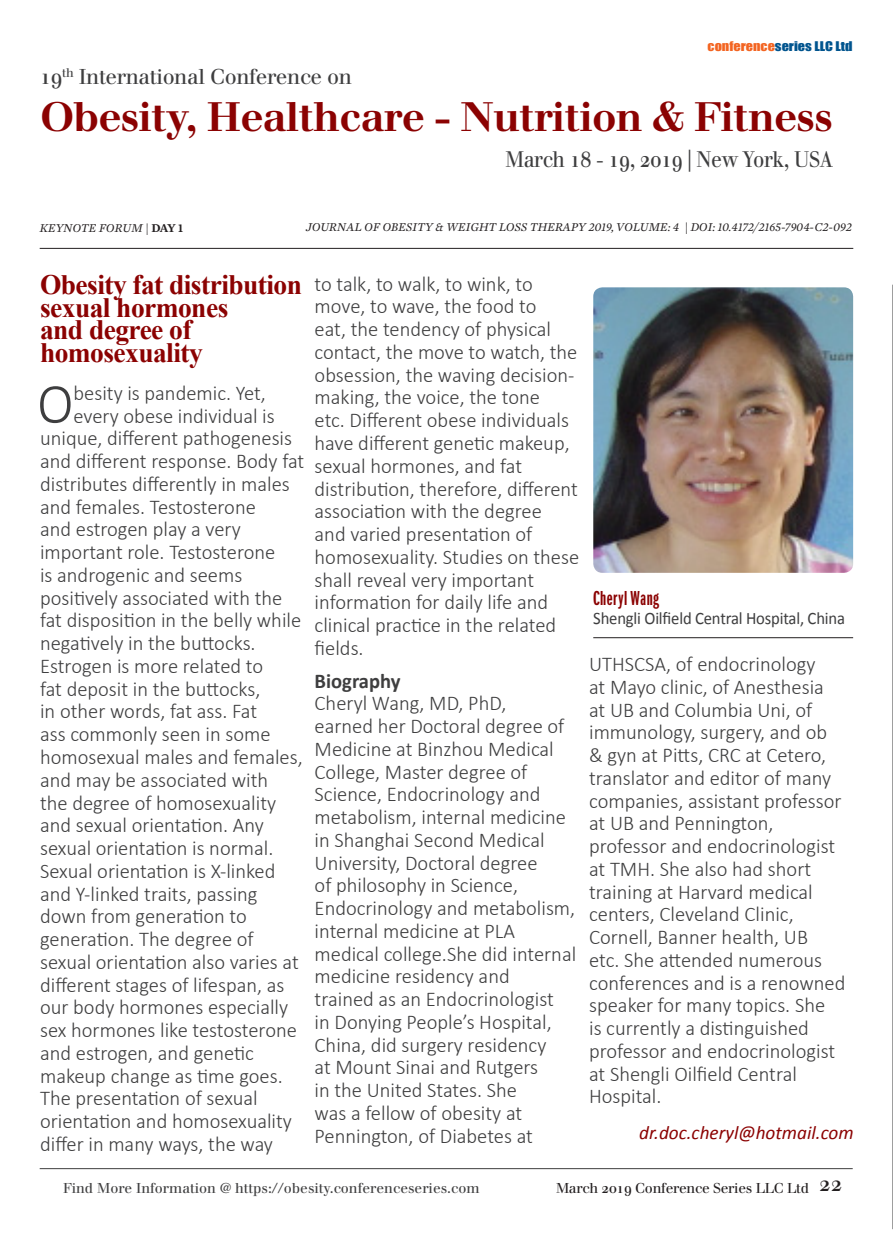
<style>
.page{position:relative;width:893px;height:1241px;background:#fff}
.page>*{position:absolute;margin:0;border:0;box-sizing:border-box;transform-origin:0 0}
.Abstract{font:300 56.88px "Calibri";color:#3e3e3f}
.t1{font:700 40.25px "Justus";letter-spacing:-.02em;color:#8b0202}
.t2{font:700 28px/22.8px "Times New Roman";letter-spacing:-.02em;color:#8b0202}
.t3{font:22.05px "Justus Oldstyle";letter-spacing:-.02em;color:#3e3e3f;scale:.9 1}
.Abstract-2{font:300 21px/22.8px "Calibri";color:#3e3e3f}
.t4{font:21px "Justus Oldstyle";letter-spacing:-.02em;color:#3e3e3f}
.t5{font:21px "ITC Franklin Gothic Std Dm X Cp";letter-spacing:.025em;color:#8b0202}
.Abstract-3{font:700 21px "Calibri";color:#3e3e3f}
.Mail_ID{font:italic 19.25px "Calibri";color:#8b0202}
.t6{font:17.5px "Calibri";letter-spacing:-.01em;color:#3e3e3f;scale:.95 1}
.t7{font:14px "Justus Oldstyle";color:#3e3e3f}
.t8{font:14px "Justus Oldstyle";letter-spacing:-.02em;color:#231f20}
.t9{font:italic 12.25px "Mercury Text G1";letter-spacing:-.01em;color:#231f20}
.t10{font:12.25px "Impact";color:#00548e;scale:1.16 1}
.s1{color:#f36421}
.s2{font-weight:600;font-style:normal}
.s3{font-size:21px}
</style>
<div class="page">
<hr style="left:40px;top:1168px;width:813px;height:1px;background:#3e3e3f">
<hr style="left:40px;top:248px;width:813px;height:1px;background:#231f20">
<hr style="left:892px;top:284px;width:1px;height:944px;background:#3e3e3f">
<img style="left:593px;top:287px;width:260px;height:285px">
<hr style="left:593px;top:637px;width:260px;height:1px;background:#231f20">
<p class="t10" style="left:708px;top:37px;width:126px"><span class="s1">conference</span>series LLC Ltd</p>
<p class="t4" style="left:40px;top:64px;width:314px">19<sup>th</sup> International Conference on</p>
<h2 class="t1" style="left:40px;top:92px;width:795px">Obesity, Healthcare - Nutrition &amp; Fitness</h2>
<p class="t3" style="left:505px;top:146px;width:365px">March 18 - 19, 2019 | New York, USA</p>
<p class="t9" style="left:40px;top:220px;width:145px">KEYNOTE FORUM | <span class="s2">DAY 1</span></p>
<p class="t9" style="left:306px;top:220px;width:548px">JOURNAL OF OBESITY &amp; WEIGHT LOSS THERAPY 2019, VOLUME: 4 | DOI: 10.4172/2165-7904-C2-092</p>
<p class="t2" style="left:40px;top:272px;width:263px">Obesity fat distribution sexual hormones<br>and degree of homosexuality</p>
<p class="Abstract" style="left:37px;top:368px;width:38px">O</p>
<p class="Abstract-2" style="left:74px;top:381px;width:194px">besity is pandemic. Yet,</p>
<p class="Abstract-2" style="left:74px;top:404px;width:203px">every obese individual is</p>
<p class="Abstract-2" style="left:40px;top:427px;width:254px">unique, different pathogenesis</p>
<p class="Abstract-2" style="left:40px;top:449px;width:266px">and different response. Body fat</p>
<p class="Abstract-2" style="left:40px;top:472px;width:251px">distributes differently in males</p>
<p class="Abstract-2" style="left:40px;top:495px;width:217px">and females. Testosterone</p>
<p class="Abstract-2" style="left:40px;top:517px;width:202px">and estrogen play a very</p>
<p class="Abstract-2" style="left:40px;top:540px;width:237px">important role. Testosterone</p>
<p class="Abstract-2" style="left:40px;top:563px;width:204px">is androgenic and seems</p>
<p class="Abstract-2" style="left:40px;top:586px;width:244px">positively associated with the</p>
<p class="Abstract-2" style="left:40px;top:608px;width:263px">fat disposition in the belly while</p>
<p class="Abstract-2" style="left:40px;top:631px;width:217px">negatively in the buttocks.</p>
<p class="Abstract-2" style="left:40px;top:654px;width:225px">Estrogen is more related to</p>
<p class="Abstract-2" style="left:40px;top:677px;width:222px">fat deposit in the buttocks,</p>
<p class="Abstract-2" style="left:40px;top:699px;width:219px">in other words, fat ass. Fat</p>
<p class="Abstract-2" style="left:40px;top:722px;width:232px">ass commonly seen in some</p>
<p class="Abstract-2" style="left:40px;top:745px;width:264px">homosexual males and females,</p>
<p class="Abstract-2" style="left:40px;top:768px;width:230px">and may be associated with</p>
<p class="Abstract-2" style="left:40px;top:790px;width:238px">the degree of homosexuality</p>
<p class="Abstract-2" style="left:40px;top:813px;width:225px">and sexual orientation. Any</p>
<p class="Abstract-2" style="left:40px;top:836px;width:235px">sexual orientation is normal.</p>
<p class="Abstract-2" style="left:40px;top:859px;width:237px">Sexual orientation is X-linked</p>
<p class="Abstract-2" style="left:40px;top:881px;width:219px">and Y-linked traits, passing</p>
<p class="Abstract-2" style="left:40px;top:904px;width:208px">down from generation to</p>
<p class="Abstract-2" style="left:40px;top:927px;width:215px">generation. The degree of</p>
<p class="Abstract-2" style="left:40px;top:950px;width:260px">sexual orientation also varies at</p>
<p class="Abstract-2" style="left:40px;top:972px;width:246px">different stages of lifespan, as</p>
<p class="Abstract-2" style="left:40px;top:995px;width:250px">our body hormones especially</p>
<p class="Abstract-2" style="left:40px;top:1018px;width:258px">sex hormones like testosterone</p>
<p class="Abstract-2" style="left:40px;top:1041px;width:215px">and estrogen, and genetic</p>
<p class="Abstract-2" style="left:40px;top:1063px;width:244px">makeup change as time goes.</p>
<p class="Abstract-2" style="left:40px;top:1086px;width:219px">The presentation of sexual</p>
<p class="Abstract-2" style="left:40px;top:1109px;width:253px">orientation and homosexuality</p>
<p class="Abstract-2" style="left:40px;top:1132px;width:234px">differ in many ways, the way</p>
<p class="Abstract-2" style="left:315px;top:272px;width:266px">to talk, to walk, to wink, to move, to wave, the food to<br>eat, the tendency of physical contact, the move to watch, the obsession, the waving decision&shy;making, the voice, the tone<br>etc. Different obese individuals have different genetic makeup, sexual hormones, and fat distribution, therefore, different association with the degree<br>and varied presentation of homosexuality. Studies on these shall reveal very important information for daily life and clinical practice in the related fields.</p>
<p class="Abstract-3" style="left:315px;top:667px;width:87px">Biography</p>
<p class="Abstract-2" style="left:315px;top:691px;width:263px">Cheryl Wang, MD, PhD,<br>earned her Doctoral degree of<br>Medicine at Binzhou Medical<br>College, Master degree of<br>Science, Endocrinology and metabolism, internal medicine in Shanghai Second Medical<br>University, Doctoral degree<br>of philosophy in Science,<br>Endocrinology and metabolism, internal medicine at PLA medical college.She did internal medicine residency and<br>trained as an Endocrinologist<br>in Donying People’s Hospital,<br>China, did surgery residency<br>at Mount Sinai and Rutgers<br>in the United States. She<br>was a fellow of obesity at<br>Pennington, of Diabetes at</p>
<p class="t5" style="left:593px;top:586px;width:67px">Cheryl Wang</p>
<p class="t6" style="left:593px;top:607px;width:267px">Shengli Oilfield Central Hospital, China</p>
<p class="Abstract-2" style="left:589px;top:652px;width:258px">UTHSCSA, of endocrinology<br>at Mayo clinic, of Anesthesia at UB and Columbia Uni, of immunology, surgery, and ob &amp; gyn at Pitts, CRC at Cetero, translator and editor of many companies, assistant professor at UB and Pennington, professor and endocrinologist at TMH. She also had short training at Harvard medical centers, Cleveland Clinic,<br>Cornell, Banner health, UB<br>etc. She attended numerous conferences and is a renowned speaker for many topics. She<br>is currently a distinguished professor and endocrinologist at Shengli Oilfield Central<br>Hospital.</p>
<p class="Mail_ID" style="left:639px;top:1118px;width:216px">dr.doc.cheryl@hotmail.com</p>
<p class="t7" style="left:63px;top:1178px;width:418px">Find More Information @ https://obesity.conferenceseries.com</p>
<p class="t8" style="left:556px;top:1178px;width:288px">March 2019 Conference Series LLC Ltd <span class="s3">22</span></p>
</div>
